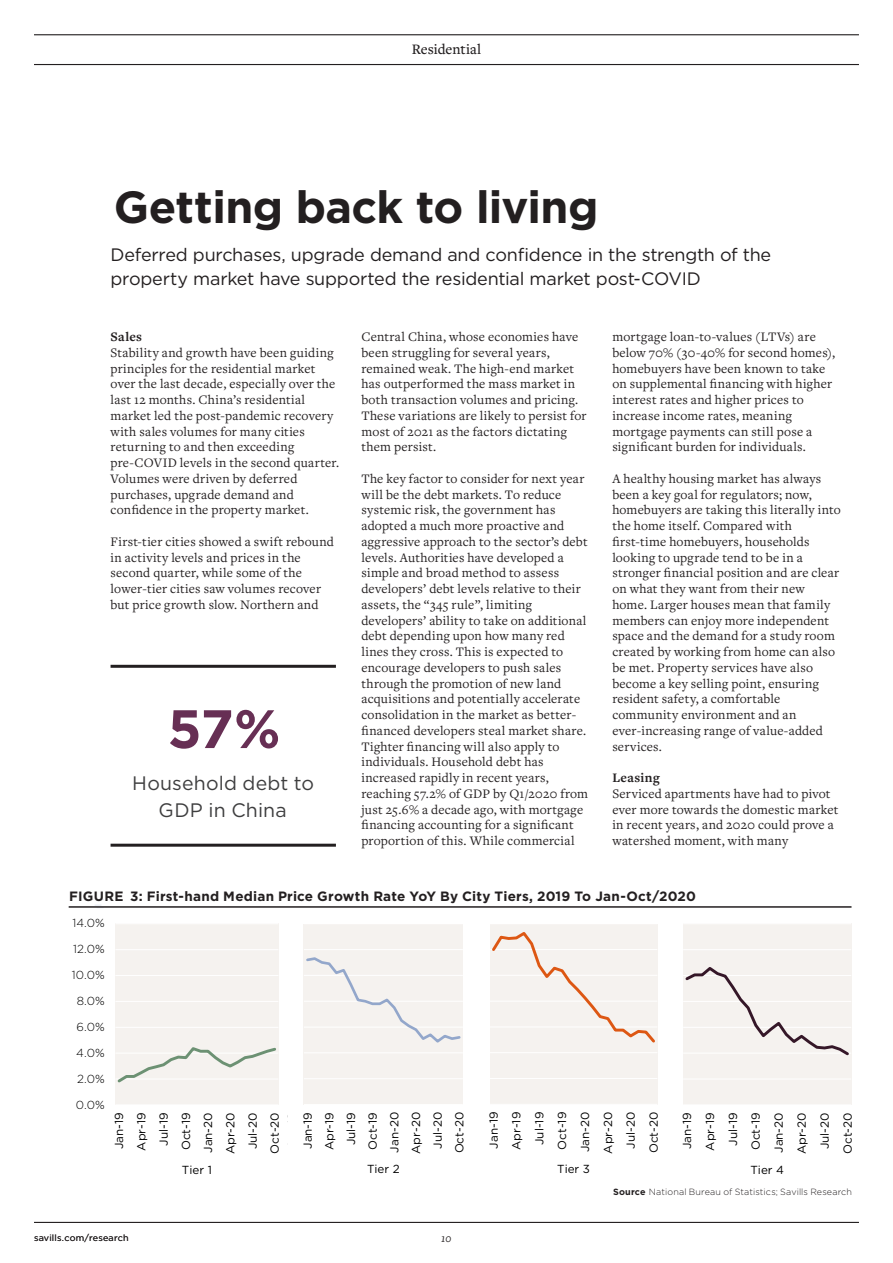
<style>
.page{position:relative;width:893px;height:1263px;background:#fff}
.page>*{position:absolute;margin:0;border:0;box-sizing:border-box;transform-origin:0 0}
.Spotlight_Pullquote{font:700 54px "Gotham";color:#672f54}
.Spotlight_Headline_G{font:700 45px "Gotham";letter-spacing:-.015em;color:#231f20}
.Spotlight_Chart_Axis{font:19.5px/27px "Gotham";letter-spacing:.005em;color:#3e3e3f;text-align:center}
.Spotlight_Standfirst{font:18px/24px "Gotham";letter-spacing:-.01em;color:#231f20}
.Spotlight_Page_2_Slu{font:500 15px "Freight Text Pro";color:#231f20}
.Spotlight_Body_Freig{font:13.5px/15.8px "Freight Text Pro";letter-spacing:.015em;color:#231f20}
.MiM_Box_Title{font:700 13.5px "Gotham";letter-spacing:.015em;color:#231f20}
.Spotlight_Body_Freig-2{font:700 13.5px "Freight Text Pro";letter-spacing:.025em;color:#231f20}
.t1{font:italic 12px "Freight Text Pro";color:#231f20}
.t2{font:11.7px/22.2px "Gotham";color:#000;text-align:right}
.t3{font:300 11.7px "Gotham";color:#000}
.MiM_Credit_Right{font:300 9px "Gotham";letter-spacing:.01em;color:#231f20}
.t4{font:9px "Gotham";letter-spacing:.02em;color:#231f20}
.s1{font-weight:700}
</style>
<div class="page">
<hr style="left:111px;top:844px;width:225px;height:3px;background:#231f20">
<hr style="left:34px;top:1222px;width:825px;height:1px;background:#231f20">
<hr style="left:34px;top:64px;width:825px;height:1px;background:#231f20">
<hr style="left:34px;top:34px;width:825px;height:1px;background:#231f20">
<svg style="left:95px;top:899px;width:9px;height:7px"></svg>
<div style="left:115px;top:924px;width:163px;height:181px;background:#f5f2ef"></div>
<hr style="left:115px;top:1104px;width:163px;height:1px;background:#fff">
<hr style="left:115px;top:1027px;width:163px;height:1px;background:#fff">
<hr style="left:115px;top:1001px;width:163px;height:1px;background:#fff">
<hr style="left:115px;top:975px;width:163px;height:1px;background:#fff">
<hr style="left:115px;top:949px;width:163px;height:1px;background:#fff">
<svg style="left:117px;top:1047px;width:159px;height:36px"></svg>
<div style="left:304px;top:924px;width:159px;height:180px;background:#f5f2ef"></div>
<hr style="left:304px;top:1078px;width:159px;height:1px;background:#fff">
<hr style="left:304px;top:1052px;width:159px;height:1px;background:#fff">
<hr style="left:304px;top:1027px;width:159px;height:1px;background:#fff">
<hr style="left:304px;top:1001px;width:159px;height:1px;background:#fff">
<hr style="left:304px;top:975px;width:159px;height:1px;background:#fff">
<hr style="left:304px;top:949px;width:159px;height:1px;background:#fff">
<svg style="left:306px;top:957px;width:155px;height:86px"></svg>
<div style="left:490px;top:924px;width:167px;height:180px;background:#f5f2ef"></div>
<hr style="left:490px;top:1078px;width:167px;height:1px;background:#fff">
<hr style="left:490px;top:1052px;width:167px;height:1px;background:#fff">
<svg style="left:490px;top:929px;width:168px;height:116px"></svg>
<div style="left:683px;top:924px;width:168px;height:181px;background:#f5f2ef"></div>
<hr style="left:683px;top:1104px;width:168px;height:1px;background:#fff">
<hr style="left:683px;top:1079px;width:168px;height:1px;background:#fff">
<hr style="left:683px;top:949px;width:168px;height:1px;background:#fff">
<svg style="left:683px;top:967px;width:168px;height:89px"></svg>
<hr style="left:69px;top:906px;width:782px;height:2px;background:#231f20">
<hr style="left:111px;top:665px;width:225px;height:3px;background:#231f20">
<p class="Spotlight_Page_2_Slu" style="left:412px;top:39px;width:71px">Residential</p>
<p class="Spotlight_Headline_G" style="left:114px;top:177px;width:486px">Getting back to living</p>
<p class="Spotlight_Standfirst" style="left:111px;top:242px;width:662px">Deferred purchases, upgrade demand and confidence in the strength of the property market have supported the residential market post-COVID</p>
<p class="Spotlight_Body_Freig-2" style="left:111px;top:328px;width:33px">Sales</p>
<p class="Spotlight_Body_Freig" style="left:111px;top:344px;width:230px">Stability and growth have been guiding principles for the residential market over the last decade, especially over the last 12 months. China’s residential market led the post-pandemic recovery with sales volumes for many cities returning to and then exceeding pre-COVID levels in the second quarter.<br>Volumes were driven by deferred purchases, upgrade demand and confidence in the property market.</p>
<p class="Spotlight_Body_Freig" style="left:111px;top:533px;width:225px">First-tier cities showed a swift rebound in activity levels and prices in the second quarter, while some of the lower-tier cities saw volumes recover but price growth slow. Northern and</p>
<p class="Spotlight_Pullquote" style="left:168px;top:693px;width:114px">57%</p>
<p class="Spotlight_Chart_Axis" style="left:132px;top:769px;width:183px">Household debt to<br>GDP in China</p>
<p class="Spotlight_Body_Freig" style="left:361px;top:328px;width:227px">Central China, whose economies have been struggling for several years, remained weak. The high-end market has outperformed the mass market in both transaction volumes and pricing.<br>These variations are likely to persist for most of 2021 as the factors dictating them persist.</p>
<p class="Spotlight_Body_Freig" style="left:361px;top:470px;width:228px">The key factor to consider for next year will be the debt markets. To reduce systemic risk, the government has adopted a much more proactive and aggressive approach to the sector’s debt levels. Authorities have developed a simple and broad method to assess developers’ debt levels relative to their assets, the “345 rule”, limiting developers’ ability to take on additional debt depending upon how many red lines they cross. This is expected to encourage developers to push sales through the promotion of new land acquisitions and potentially accelerate consolidation in the market as better&shy;financed developers steal market share.<br>Tighter financing will also apply to individuals. Household debt has increased rapidly in recent years, reaching 57.2% of GDP by Q1/2020 from just 25.6% a decade ago, with mortgage financing accounting for a significant proportion of this. While commercial</p>
<p class="Spotlight_Body_Freig" style="left:612px;top:328px;width:224px">mortgage loan-to-values (LTVs) are below 70% (30-40% for second homes), homebuyers have been known to take on supplemental financing with higher interest rates and higher prices to increase income rates, meaning mortgage payments can still pose a significant burden for individuals.</p>
<p class="Spotlight_Body_Freig" style="left:612px;top:470px;width:230px">A healthy housing market has always been a key goal for regulators; now, homebuyers are taking this literally into the home itself. Compared with first-time homebuyers, households looking to upgrade tend to be in a stronger financial position and are clear on what they want from their new home. Larger houses mean that family members can enjoy more independent space and the demand for a study room created by working from home can also be met. Property services have also become a key selling point, ensuring resident safety, a comfortable community environment and an ever-increasing range of value-added services.</p>
<p class="Spotlight_Body_Freig-2" style="left:612px;top:769px;width:49px">Leasing</p>
<p class="Spotlight_Body_Freig" style="left:612px;top:785px;width:228px">Serviced apartments have had to pivot ever more towards the domestic market in recent years, and 2020 could prove a watershed moment, with many</p>
<p class="MiM_Box_Title" style="left:69px;top:887px;width:628px">FIGURE 3: First-hand Median Price Growth Rate YoY By City Tiers, 2019 To Jan-Oct/2020</p>
<p class="t3" style="left:72px;top:916px;width:34px">14.0%</p>
<p class="t3" style="left:73px;top:942px;width:33px">12.0%</p>
<p class="t3" style="left:72px;top:967px;width:34px">10.0%</p>
<p class="t3" style="left:77px;top:993px;width:29px">8.0%</p>
<p class="t3" style="left:77px;top:1019px;width:30px">6.0%</p>
<p class="t3" style="left:76px;top:1045px;width:30px">4.0%</p>
<p class="t3" style="left:77px;top:1071px;width:29px">2.0%</p>
<p class="t3" style="left:76px;top:1097px;width:30px">0.0%</p>
<p class="t2" style="left:108px;top:1154px;width:43px;rotate:-90deg">Jan-19<br>Apr-19<br>Jul-19<br>Oct-19<br>Jan-20<br>Apr-20<br>Jul-20<br>Oct-20</p>
<p class="t2" style="left:182px;top:1158px;width:31px">Tier 1</p>
<p class="t4" style="left:34px;top:1232px;width:96px">savills.com/research</p>
<p class="t2" style="left:296px;top:1154px;width:43px;line-height:21.8px;rotate:-90deg">Jan-19<br>Apr-19<br>Jul-19<br>Oct-19<br>Jan-20<br>Apr-20<br>Jul-20<br>Oct-20</p>
<p class="t2" style="left:367px;top:1158px;width:34px">Tier 2</p>
<p class="t1" style="left:441px;top:1230px;width:12px">10</p>
<p class="t2" style="left:482px;top:1153px;width:43px;line-height:22.8px;rotate:-90deg">Jan-19<br>Apr-19<br>Jul-19<br>Oct-19<br>Jan-20<br>Apr-20<br>Jul-20<br>Oct-20</p>
<p class="t2" style="left:557px;top:1157px;width:34px">Tier 3</p>
<p class="t2" style="left:675px;top:1154px;width:43px;line-height:23px;rotate:-90deg">Jan-19<br>Apr-19<br>Jul-19<br>Oct-19<br>Jan-20<br>Apr-20<br>Jul-20<br>Oct-20</p>
<p class="t2" style="left:750px;top:1158px;width:35px">Tier 4</p>
<p class="MiM_Credit_Right" style="left:613px;top:1186px;width:240px"><span class="s1">Source</span> National Bureau of Statistics; Savills Research</p>
</div>
